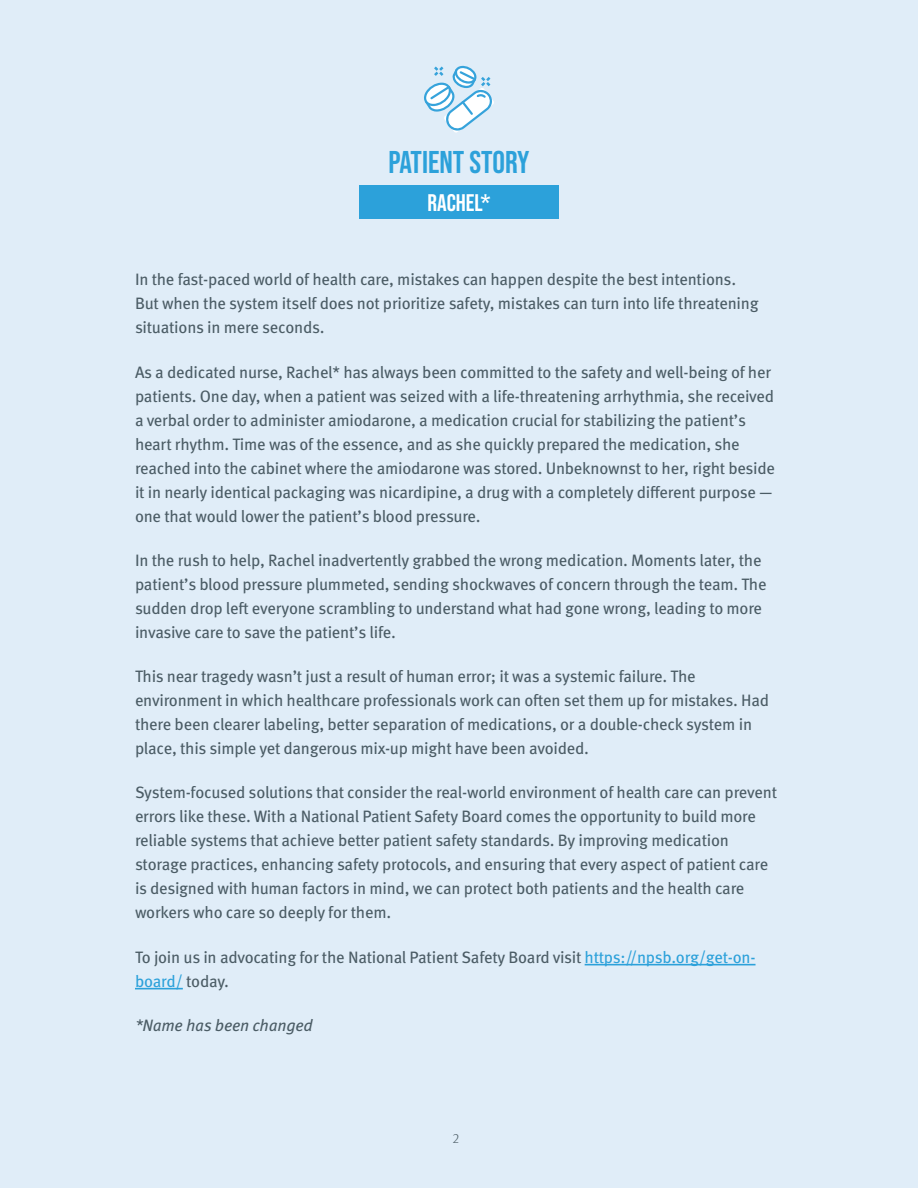
<style>
.page{position:relative;width:918px;height:1188px;background:#e0edf8}
.page>*{position:absolute;margin:0;border:0;box-sizing:border-box;transform-origin:0 0}
.SIDEBAR_AND_CALL_OUT_BOX_BLUE_TITLE_TEXT{font:700 31.5px "Bebas Neue Pro";color:#2ca1da}
.SIDEBAR_AND_CALL_OUT_BOX_BLUE_TITLE_TEXT-2{font:700 24px "Bebas Neue Pro";color:#fff}
.SIDEBAR_AND_CALL_OUT_BOX_TEXT{font:16.5px/24px "Meta OT";letter-spacing:-.015em;color:#4b5c65}
.SIDEBAR_AND_CALL_OUT_BOX_TEXT-2{font:italic 16.5px "Meta OT";letter-spacing:-.015em;color:#4b5c65}
.PAGE_NUMBER{font:300 13.5px "Meta OT";color:#4b5c65}
.s1{color:#2ca1da}
</style>
<div class="page">
<hr style="left:585px;top:964px;width:171px;height:1px;background:#2ca1da">
<hr style="left:135px;top:988px;width:48px;height:1px;background:#2ca1da">
<div style="left:359px;top:185px;width:200px;height:34px;background:#2ca1da"></div>
<svg style="left:424px;top:65px;width:70px;height:68px"></svg>
<p class="SIDEBAR_AND_CALL_OUT_BOX_BLUE_TITLE_TEXT" style="left:388px;top:144px;width:143px">PATIENT STORY</p>
<p class="SIDEBAR_AND_CALL_OUT_BOX_BLUE_TITLE_TEXT-2" style="left:427px;top:189px;width:65px">RACHEL*</p>
<p class="SIDEBAR_AND_CALL_OUT_BOX_TEXT" style="left:135px;top:268px;width:625px">In the fast-paced world of health care, mistakes can happen despite the best intentions.<br>But when the system itself does not prioritize safety, mistakes can turn into life threatening situations in mere seconds.</p>
<p class="SIDEBAR_AND_CALL_OUT_BOX_TEXT" style="left:135px;top:360px;width:642px">As a dedicated nurse, Rachel* has always been committed to the safety and well-being of her patients. One day, when a patient was seized with a life-threatening arrhythmia, she received a verbal order to administer amiodarone, a medication crucial for stabilizing the patient’s heart rhythm. Time was of the essence, and as she quickly prepared the medication, she reached into the cabinet where the amiodarone was stored. Unbeknownst to her, right beside it in nearly identical packaging was nicardipine, a drug with a completely different purpose — one that would lower the patient’s blood pressure.</p>
<p class="SIDEBAR_AND_CALL_OUT_BOX_TEXT" style="left:135px;top:548px;width:633px">In the rush to help, Rachel inadvertently grabbed the wrong medication. Moments later, the patient’s blood pressure plummeted, sending shockwaves of concern through the team. The sudden drop left everyone scrambling to understand what had gone wrong, leading to more invasive care to save the patient’s life.</p>
<p class="SIDEBAR_AND_CALL_OUT_BOX_TEXT" style="left:135px;top:665px;width:636px">This near tragedy wasn’t just a result of human error; it was a systemic failure. The environment in which healthcare professionals work can often set them up for mistakes. Had there been clearer labeling, better separation of medications, or a double-check system in place, this simple yet dangerous mix-up might have been avoided.</p>
<p class="SIDEBAR_AND_CALL_OUT_BOX_TEXT" style="left:135px;top:781px;width:644px">System-focused solutions that consider the real-world environment of health care can prevent errors like these. With a National Patient Safety Board comes the opportunity to build more reliable systems that achieve better patient safety standards. By improving medication storage practices, enhancing safety protocols, and ensuring that every aspect of patient care is designed with human factors in mind, we can protect both patients and the health care workers who care so deeply for them.</p>
<p class="SIDEBAR_AND_CALL_OUT_BOX_TEXT" style="left:135px;top:945px;width:622px">To join us in advocating for the National Patient Safety Board visit <span class="s1">https://npsb.org/get-on&shy;board/</span> today.</p>
<p class="SIDEBAR_AND_CALL_OUT_BOX_TEXT-2" style="left:135px;top:1015px;width:179px">*Name has been changed</p>
<p class="PAGE_NUMBER" style="left:452px;top:1131px;width:8px">2</p>
</div>
